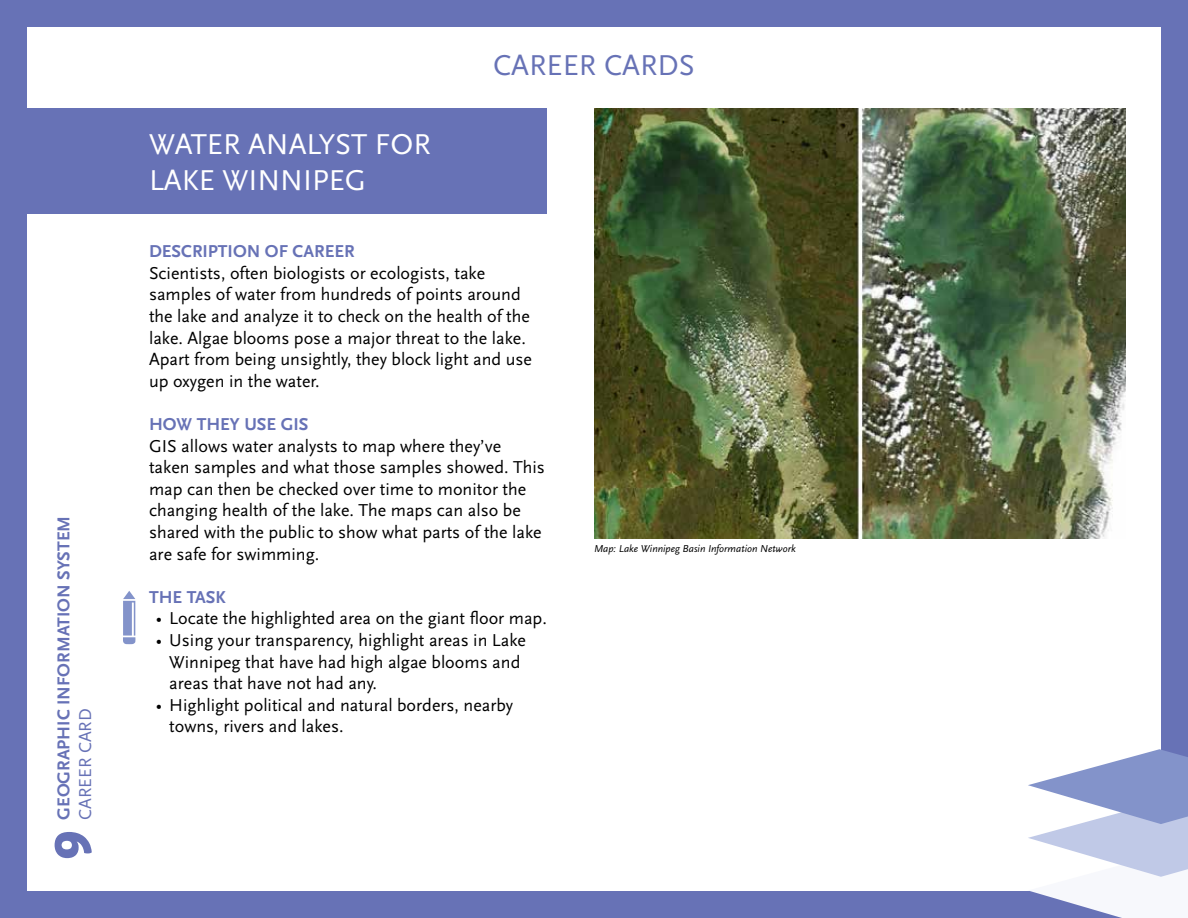
<style>
.page{position:relative;width:1188px;height:918px;background:#fff}
.page>*{position:absolute;margin:0;border:0;box-sizing:border-box;transform-origin:0 0}
.t1{font:50.4px "Aller Display";color:#6772b6}
.t2{font:30px/36px "Scala Sans LF";color:#fff}
.t3{font:30px "Scala Sans LF";color:#6772b6}
.t4{font:18px/21.6px "Scala Sans LF";color:#000}
.t5{font:18px "Scala Sans Bold LF";color:#6772b6}
.t6{font:18px "Scala Sans LF";color:#6772b6}
.t7{font:italic 10.5px "Scala Sans LF";color:#000}
</style>
<div class="page">
<div style="left:0;top:0;width:27px;height:918px;background:#6772b6"></div>
<div style="left:1161px;top:0;width:27px;height:918px;background:#6772b6"></div>
<div style="left:0;top:0;width:1188px;height:27px;background:#6772b6"></div>
<div style="left:0;top:891px;width:1188px;height:27px;background:#6772b6"></div>
<div style="left:0;top:108px;width:547px;height:105px;background:#6772b6"></div>
<svg style="left:1028px;top:749px;width:160px;height:169px"></svg>
<img style="left:594px;top:108px;width:532px;height:430px">
<svg style="left:123px;top:591px;width:13px;height:53px"></svg>
<p class="t5" style="left:54px;top:820px;width:306px;rotate:-90deg">GEOGRAPHIC INFORMATION SYSTEM</p>
<p class="t6" style="left:75px;top:820px;width:113px;rotate:-90deg">CAREER CARD</p>
<h1 class="t1" style="left:38px;top:860px;width:32px;rotate:-90deg">9</h1>
<h2 class="t2" style="left:149px;top:127px;width:283px">WATER ANALYST FOR<br>LAKE WINNIPEG</h2>
<h2 class="t3" style="left:493px;top:49px;width:203px">CAREER CARDS</h2>
<p class="t5" style="left:149px;top:242px;width:207px">DESCRIPTION OF CAREER</p>
<p class="t4" style="left:149px;top:263px;width:384px">Scientists, often biologists or ecologists, take samples of water from hundreds of points around the lake and analyze it to check on the health of the lake. Algae blooms pose a major threat to the lake.<br>Apart from being unsightly, they block light and use up oxygen in the water.</p>
<p class="t5" style="left:149px;top:415px;width:161px">HOW THEY USE GIS</p>
<p class="t4" style="left:149px;top:435px;width:397px">GIS allows water analysts to map where they’ve taken samples and what those samples showed. This map can then be checked over time to monitor the changing health of the lake. The maps can also be shared with the public to show what parts of the lake are safe for swimming.</p>
<p class="t5" style="left:149px;top:587px;width:78px">THE TASK</p>
<p class="t4" style="left:156px;top:608px;width:393px">• Locate the highlighted area on the giant floor map.</p>
<p class="t4" style="left:169px;top:630px;width:358px;text-indent:-14px">• Using your transparency, highlight areas in Lake<br>Winnipeg that have had high algae blooms and areas that have not had any.</p>
<p class="t4" style="left:169px;top:695px;width:345px;text-indent:-14px">• Highlight political and natural borders, nearby towns, rivers and lakes.</p>
<p class="t7" style="left:594px;top:543px;width:203px">Map: Lake Winnipeg Basin Information Network</p>
</div>
